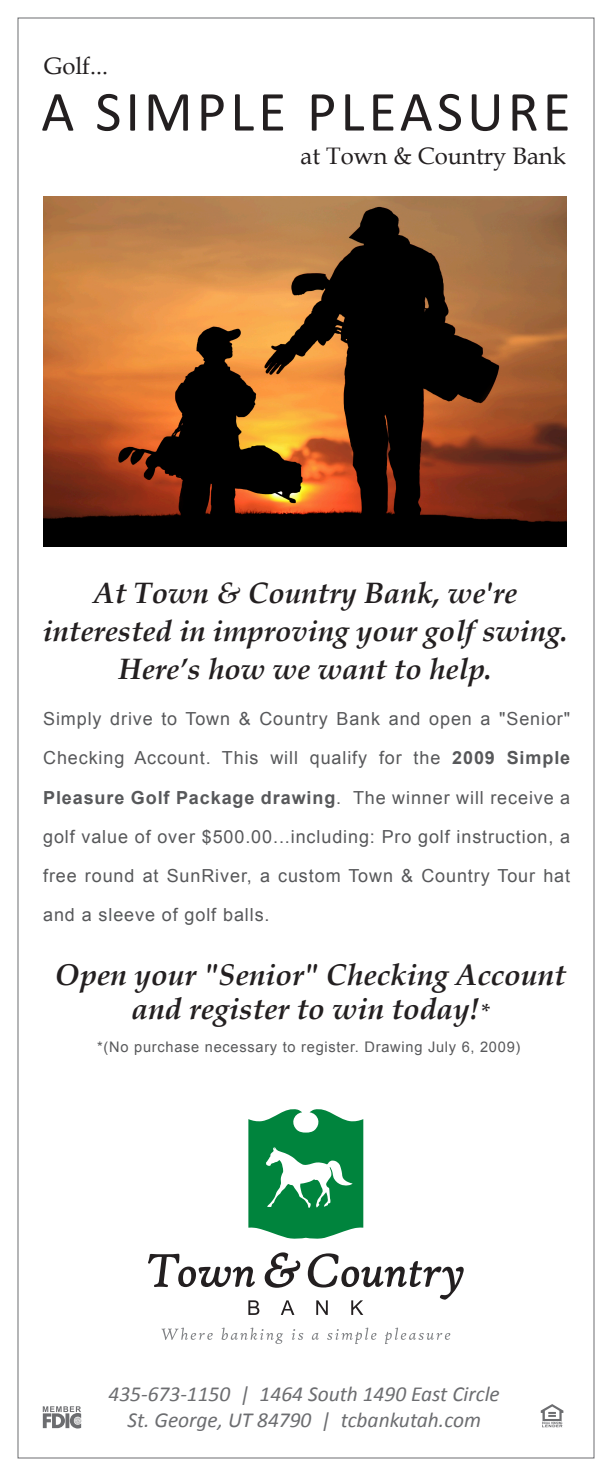
<style>
.page{position:relative;width:612px;height:1476px;background:#fff}
.page>*{position:absolute;margin:0;border:0;box-sizing:border-box;transform-origin:0 0}
.t1{font:57.1px "Calibri";letter-spacing:.07em;color:#231f20}
.t2{font:italic 700 30px/34.1px "Book Antiqua";color:#231f20;text-align:center}
.t3{font:italic 700 29.5px/38px "Book Antiqua";color:#231f20;text-align:center}
.t4{font:23.8px "Book Antiqua";color:#231f20}
.t5{font:italic 21.4px/25.7px "Calibri";color:#6c6d70;text-align:center}
.t6{font:18px/39px "Arial";letter-spacing:.05em;color:#57585a;text-align:justify}
.t7{font:14.6px "Arial";letter-spacing:.05em;color:#57585a}
.s1{font-weight:700}
.s2{font-size:21.9px}
</style>
<div class="page">
<svg style="left:541px;top:1404px;width:22px;height:23px"></svg>
<svg style="left:43px;top:1406px;width:38px;height:23px"></svg>
<svg style="left:161px;top:1328px;width:52px;height:12px"></svg>
<svg style="left:222px;top:1328px;width:61px;height:16px"></svg>
<svg style="left:292px;top:1329px;width:11px;height:11px"></svg>
<svg style="left:312px;top:1333px;width:7px;height:7px"></svg>
<svg style="left:327px;top:1328px;width:49px;height:16px"></svg>
<svg style="left:385px;top:1328px;width:65px;height:16px"></svg>
<svg style="left:248px;top:1109px;width:115px;height:130px"></svg>
<svg style="left:248px;top:1300px;width:11px;height:15px"></svg>
<svg style="left:281px;top:1300px;width:13px;height:15px"></svg>
<svg style="left:265px;top:1252px;width:35px;height:36px"></svg>
<svg style="left:148px;top:1254px;width:107px;height:33px"></svg>
<svg style="left:308px;top:1253px;width:156px;height:62px"></svg>
<img style="left:43px;top:196px;width:523px;height:351px">
<h3 class="t4" style="left:44px;top:50px;width:65px">Golf...</h3>
<h1 class="t1" style="left:41px;top:76px;width:531px">A SIMPLE PLEASURE</h1>
<h3 class="t4" style="left:301px;top:139px;width:267px">at Town &amp; Country Bank</h3>
<h3 class="t3" style="left:43px;top:574px;width:527px">At Town &amp; Country Bank, we're interested in improving your golf swing.<br>Here’s how we want to help.</h3>
<p class="t6" style="left:43px;top:700px;width:529px">Simply drive to Town &amp; Country Bank and open a "Senior" Checking Account. This will qualify for the <span class="s1">2009 Simple Pleasure Golf Package drawing</span>. The winner will receive a golf value of over $500.00...including: Pro golf instruction, a free round at SunRiver, a custom Town &amp; Country Tour hat and a sleeve of golf balls.</p>
<h2 class="t2" style="left:55px;top:957px;width:512px">Open your "Senior" Checking Account and register to win today!<span class="s2">*</span></h2>
<p class="t7" style="left:97px;top:1037px;width:425px">*(No purchase necessary to register. Drawing July 6, 2009)</p>
<p class="t5" style="left:109px;top:1381px;width:393px">435-673-1150 | 1464 South 1490 East Circle<br>St. George, UT 84790 | tcbankutah.com</p>
</div>
